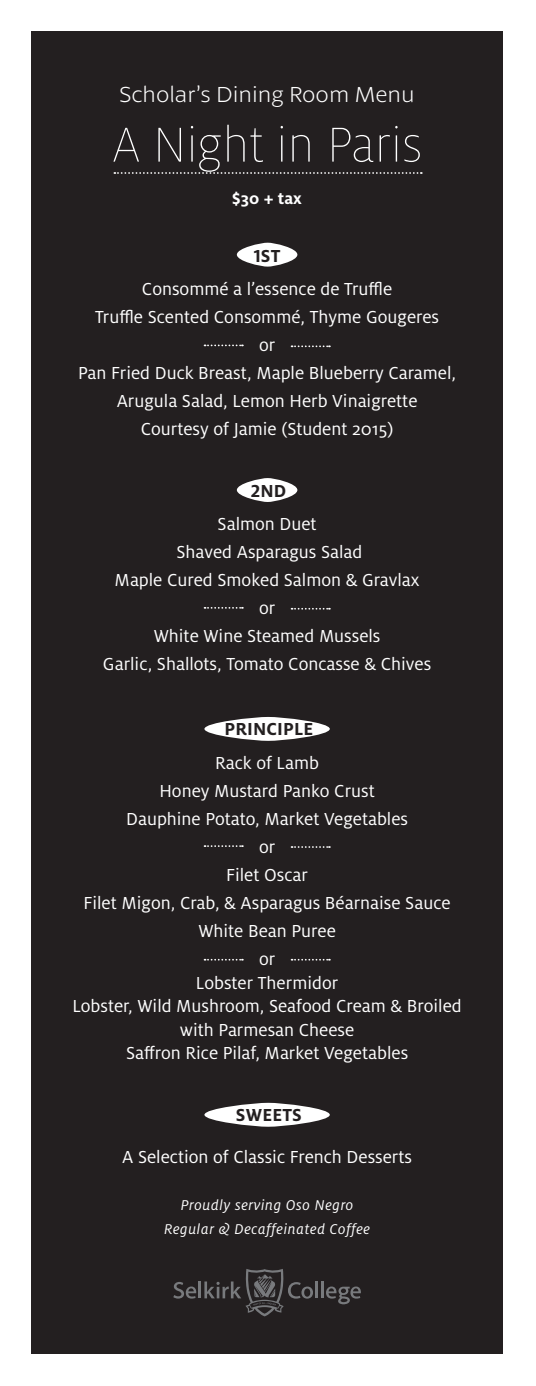
<style>
.page{position:relative;width:536px;height:1386px;background:#fff}
.page>*{position:absolute;margin:0;border:0;box-sizing:border-box;transform-origin:0 0}
.t1{font:100 54.25px "Milo OT";color:#fff}
.t2{font:300 22.75px "Petala Pro";color:#fff}
.t3{font:19.25px/28px "Milo OT";color:#fff;text-align:center}
.t4{font:700 19.25px "Milo OT";letter-spacing:.01em;color:#231f20}
.t5{font:700 17.5px "Milo OT";color:#fff}
.t6{font:italic 15.75px/23.6px "Milo OT";letter-spacing:.04em;color:#fff;text-align:center}
</style>
<div class="page">
<div style="left:32px;top:31px;width:470px;height:1323px;background:#231f20"></div>
<div style="left:237px;top:243px;width:60px;height:24px;background:#fff;border-radius:50%"></div>
<div style="left:237px;top:478px;width:60px;height:24px;background:#fff;border-radius:50%"></div>
<div style="left:204px;top:717px;width:125px;height:24px;background:#fff;border-radius:50%"></div>
<div style="left:204px;top:1103px;width:125px;height:24px;background:#fff;border-radius:50%"></div>
<svg style="left:114px;top:172px;width:307px;height:2px"></svg>
<svg style="left:204px;top:345px;width:39px;height:1px"></svg>
<svg style="left:291px;top:345px;width:39px;height:2px"></svg>
<svg style="left:204px;top:959px;width:39px;height:2px"></svg>
<svg style="left:291px;top:959px;width:39px;height:2px"></svg>
<svg style="left:173px;top:1282px;width:23px;height:17px"></svg>
<hr style="left:198px;top:1281px;width:3px;height:17px;background:#787a7d">
<hr style="left:315px;top:1281px;width:3px;height:17px;background:#787a7d">
<svg style="left:321px;top:1281px;width:40px;height:23px"></svg>
<svg style="left:204px;top:1269px;width:109px;height:47px"></svg>
<svg style="left:204px;top:607px;width:39px;height:2px"></svg>
<svg style="left:291px;top:608px;width:39px;height:2px"></svg>
<svg style="left:204px;top:845px;width:39px;height:2px"></svg>
<svg style="left:291px;top:846px;width:39px;height:2px"></svg>
<p class="t2" style="left:119px;top:83px;width:296px">Scholar’s Dining Room Menu</p>
<p class="t1" style="left:112px;top:116px;width:312px">A Night in Paris</p>
<p class="t5" style="left:232px;top:188px;width:71px">$30 + tax</p>
<p class="t4" style="left:253px;top:245px;width:28px">1ST</p>
<p class="t3" style="left:142px;top:275px;width:252px">Consommé a l’essence de Truffle</p>
<p class="t3" style="left:95px;top:303px;width:345px">Truffle Scented Consommé, Thyme Gougeres</p>
<p class="t3" style="left:259px;top:331px;width:18px">or</p>
<p class="t3" style="left:78px;top:359px;width:379px">Pan Fried Duck Breast, Maple Blueberry Caramel,</p>
<p class="t3" style="left:117px;top:387px;width:302px">Arugula Salad, Lemon Herb Vinaigrette<br>Courtesy of Jamie (Student 2015)</p>
<p class="t4" style="left:251px;top:480px;width:37px">2ND</p>
<p class="t3" style="left:217px;top:510px;width:100px">Salmon Duet</p>
<p class="t3" style="left:176px;top:538px;width:187px">Shaved Asparagus Salad</p>
<p class="t3" style="left:115px;top:566px;width:306px">Maple Cured Smoked Salmon &amp; Gravlax</p>
<p class="t3" style="left:259px;top:594px;width:18px">or</p>
<p class="t3" style="left:154px;top:622px;width:228px">White Wine Steamed Mussels</p>
<p class="t3" style="left:103px;top:650px;width:330px">Garlic, Shallots, Tomato Concasse &amp; Chives</p>
<p class="t4" style="left:224px;top:718px;width:90px">PRINCIPLE</p>
<p class="t3" style="left:215px;top:749px;width:105px">Rack of Lamb</p>
<p class="t3" style="left:159px;top:777px;width:217px">Honey Mustard Panko Crust</p>
<p class="t3" style="left:126px;top:805px;width:283px">Dauphine Potato, Market Vegetables</p>
<p class="t3" style="left:259px;top:833px;width:18px">or</p>
<p class="t3" style="left:226px;top:861px;width:83px">Filet Oscar</p>
<p class="t3" style="left:84px;top:889px;width:368px">Filet Migon, Crab, &amp; Asparagus Béarnaise Sauce</p>
<p class="t3" style="left:198px;top:917px;width:139px">White Bean Puree</p>
<p class="t3" style="left:259px;top:945px;width:18px">or</p>
<p class="t3" style="left:196px;top:969px;width:144px">Lobster Thermidor</p>
<p class="t3" style="left:72px;top:994px;width:390px;line-height:23.6px">Lobster, Wild Mushroom, Seafood Cream &amp; Broiled with Parmesan Cheese</p>
<p class="t3" style="left:126px;top:1040px;width:283px">Saffron Rice Pilaf, Market Vegetables</p>
<p class="t4" style="left:236px;top:1104px;width:67px">SWEETS</p>
<p class="t3" style="left:122px;top:1143px;width:291px">A Selection of Classic French Desserts</p>
<p class="t6" style="left:164px;top:1193px;width:207px">Proudly serving Oso Negro<br>Regular &amp; Decaffeinated Coffee</p>
</div>
